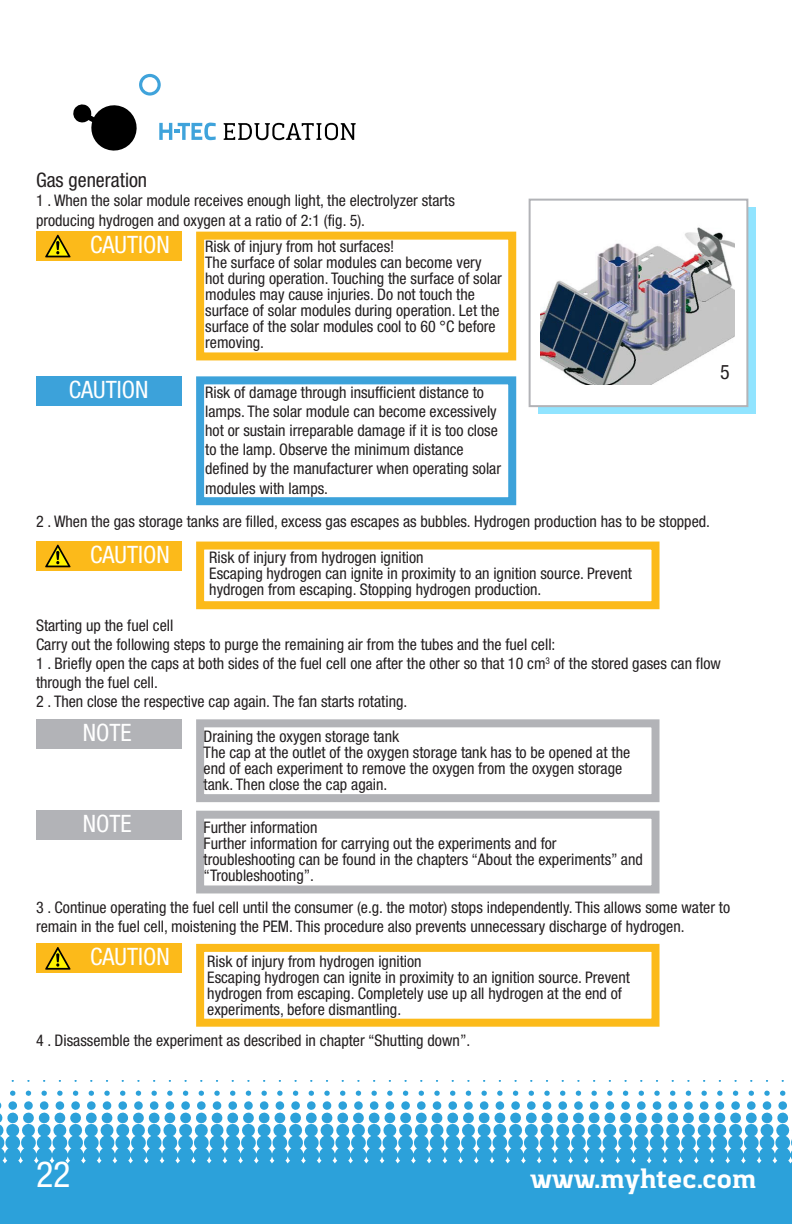
<style>
.page{position:relative;width:792px;height:1224px;background:#fff}
.page>*{position:absolute;margin:0;border:0;box-sizing:border-box;transform-origin:0 0}
.t1{font:condensed 36px "Helvetica Neue";color:#fff}
.t2{font:700 28px "Kondolar";color:#fff}
.t3{font:condensed 24px "Helvetica Neue";color:#fff}
.t4{font:condensed 20px "Helvetica Neue";color:#231f20}
.t5{font:condensed 16px/16px "Helvetica Neue";color:#231f20}
</style>
<div class="page">
<div style="left:0;top:1165px;width:792px;height:59px;background:#2ca1da"></div>
<svg style="left:0;top:1091px;width:792px;height:74px"></svg>
<svg style="left:11px;top:1080px;width:773px;height:2px"></svg>
<svg style="left:73px;top:104px;width:64px;height:47px"></svg>
<svg style="left:224px;top:123px;width:132px;height:17px"></svg>
<svg style="left:139px;top:74px;width:22px;height:22px"></svg>
<svg style="left:159px;top:123px;width:57px;height:17px"></svg>
<div style="left:196px;top:232px;width:320px;height:128px;border:8px solid #fcba1a"></div>
<div style="left:36px;top:232px;width:145px;height:29px;background:#fcba1a"></div>
<svg style="left:45px;top:235px;width:25px;height:22px"></svg>
<div style="left:196px;top:376px;width:320px;height:129px;border:8px solid #3ca2da"></div>
<div style="left:36px;top:376px;width:145px;height:30px;background:#3ca2da"></div>
<div style="left:196px;top:811px;width:464px;height:82px;border:8px solid #b2b3b7"></div>
<div style="left:36px;top:811px;width:145px;height:29px;background:#b2b3b7"></div>
<div style="left:196px;top:719px;width:464px;height:83px;border:8px solid #b2b3b7"></div>
<div style="left:36px;top:719px;width:145px;height:30px;background:#b2b3b7"></div>
<div style="left:196px;top:542px;width:464px;height:67px;border:8px solid #fcba1a"></div>
<div style="left:36px;top:542px;width:145px;height:29px;background:#fcba1a"></div>
<svg style="left:45px;top:545px;width:25px;height:22px"></svg>
<div style="left:196px;top:944px;width:464px;height:83px;border:8px solid #fcba1a"></div>
<div style="left:36px;top:944px;width:145px;height:29px;background:#fcba1a"></div>
<svg style="left:45px;top:947px;width:25px;height:23px"></svg>
<div style="left:538px;top:207px;width:218px;height:207px;background:#91e4ff"></div>
<div style="left:529px;top:199px;width:219px;height:208px;background:#fff;border:2px solid #b2b3b7"></div>
<img style="left:540px;top:227px;width:195px;height:158px">
<p class="t4" style="left:36px;top:169px;width:113px">Gas generation</p>
<p class="t5" style="left:36px;top:191px;width:420px;line-height:19.2px">1 . When the solar module receives enough light, the electrolyzer starts producing hydrogen and oxygen at a ratio of 2:1 (fig. 5).</p>
<p class="t3" style="left:90px;top:231px;width:81px">CAUTION</p>
<p class="t5" style="left:205px;top:238px;width:191px">Risk of injury from hot surfaces!</p>
<p class="t5" style="left:205px;top:254px;width:298px">The surface of solar modules can become very hot during operation. Touching the surface of solar modules may cause injuries. Do not touch the surface of solar modules during operation. Let the surface of the solar modules cool to 60 °C before removing.</p>
<p class="t3" style="left:69px;top:375px;width:81px">CAUTION</p>
<p class="t5" style="left:205px;top:382px;width:297px;line-height:19.2px">Risk of damage through insufficient distance to lamps. The solar module can become excessively hot or sustain irreparable damage if it is too close to the lamp. Observe the minimum distance defined by the manufacturer when operating solar modules with lamps.</p>
<p class="t5" style="left:36px;top:513px;width:676px">2 . When the gas storage tanks are filled, excess gas escapes as bubbles. Hydrogen production has to be stopped.</p>
<p class="t3" style="left:90px;top:540px;width:81px">CAUTION</p>
<p class="t5" style="left:209px;top:550px;width:216px">Risk of injury from hydrogen ignition</p>
<p class="t5" style="left:209px;top:566px;width:424px">Escaping hydrogen can ignite in proximity to an ignition source. Prevent hydrogen from escaping. Stopping hydrogen production.</p>
<p class="t4" style="left:720px;top:361px;width:11px">5</p>
<p class="t5" style="left:36px;top:617px;width:139px">Starting up the fuel cell</p>
<p class="t5" style="left:36px;top:636px;width:521px">Carry out the following steps to purge the remaining air from the tubes and the fuel cell:</p>
<p class="t5" style="left:36px;top:654px;width:686px;line-height:19.2px">1 . Briefly open the caps at both sides of the fuel cell one after the other so that 10 cm<sup>3</sup> of the stored gases can flow through the fuel cell.</p>
<p class="t5" style="left:36px;top:694px;width:373px">2 . Then close the respective cap again. The fan starts rotating.</p>
<p class="t3" style="left:83px;top:718px;width:50px">NOTE</p>
<p class="t5" style="left:204px;top:728px;width:197px">Draining the oxygen storage tank</p>
<p class="t5" style="left:204px;top:744px;width:428px">The cap at the outlet of the oxygen storage tank has to be opened at the end of each experiment to remove the oxygen from the oxygen storage tank. Then close the cap again.</p>
<p class="t3" style="left:83px;top:810px;width:50px">NOTE</p>
<p class="t5" style="left:204px;top:819px;width:115px">Further information</p>
<p class="t5" style="left:204px;top:835px;width:441px">Further information for carrying out the experiments and for troubleshooting can be found in the chapters “About the experiments” and “Troubleshooting”.</p>
<p class="t5" style="left:36px;top:898px;width:696px;line-height:19.2px">3 . Continue operating the fuel cell until the consumer (e.g. the motor) stops independently. This allows some water to remain in the fuel cell, moistening the PEM. This procedure also prevents unnecessary discharge of hydrogen.</p>
<p class="t3" style="left:90px;top:943px;width:81px">CAUTION</p>
<p class="t5" style="left:207px;top:953px;width:216px">Risk of injury from hydrogen ignition</p>
<p class="t5" style="left:207px;top:969px;width:424px">Escaping hydrogen can ignite in proximity to an ignition source. Prevent hydrogen from escaping. Completely use up all hydrogen at the end of experiments, before dismantling.</p>
<p class="t5" style="left:36px;top:1032px;width:436px">4 . Disassemble the experiment as described in chapter “Shutting down”.</p>
<h1 class="t1" style="left:36px;top:1154px;width:36px">22</h1>
<h2 class="t2" style="left:530px;top:1161px;width:227px">www.myhtec.com</h2>
</div>
